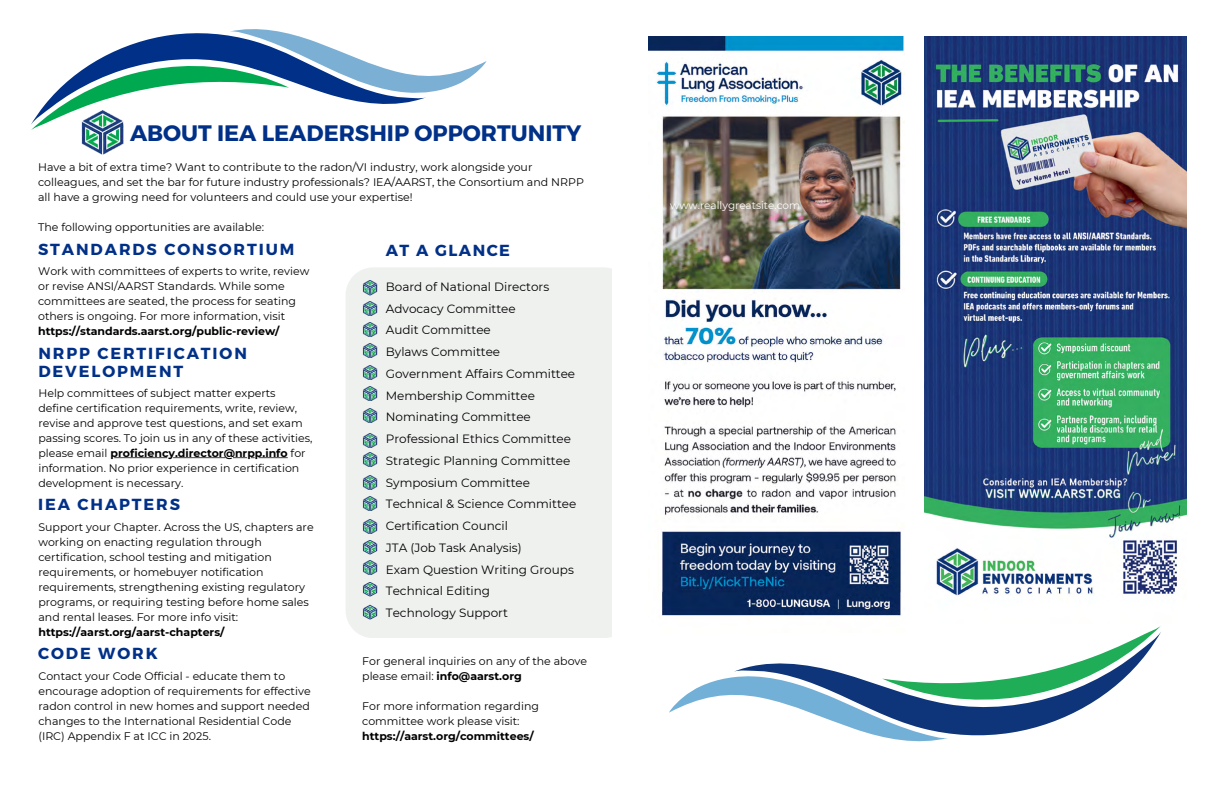
<style>
.page{position:relative;width:1224px;height:792px;background:#fff}
.page>*{position:absolute;margin:0;border:0;box-sizing:border-box;transform-origin:0 0}
.t1{font:700 22.4px "Montserrat";color:#003087}
.t2{font:700 16px/17.2px "Montserrat";letter-spacing:.12em;color:#003087}
.t3{font:700 16px "Montserrat";letter-spacing:.095em;color:#003087}
.t4{font:12px/21.8px "Montserrat";color:#000}
.t5{font:11px/15px "Montserrat";color:#000}
.t6{font:700 11px "Montserrat";color:#000}
.t7{font:10.4px "Montserrat";color:#fff}
.s1{font-weight:700}
</style>
<div class="page">
<svg style="left:31px;top:29px;width:456px;height:101px"></svg>
<img style="left:79px;top:109px;width:47px;height:46px">
<svg style="left:233px;top:457px;width:55px;height:1px"></svg>
<hr style="left:173px;top:457px;width:52px;height:1px;background:#000">
<hr style="left:114px;top:457px;width:53px;height:1px;background:#000">
<div style="left:346px;top:267px;width:266px;height:371px;background:#eff1ef"></div>
<img style="left:362px;top:281px;width:16px;height:14px">
<img style="left:362px;top:302px;width:16px;height:14px">
<img style="left:362px;top:322px;width:16px;height:15px">
<img style="left:362px;top:343px;width:16px;height:15px">
<img style="left:362px;top:366px;width:16px;height:14px">
<img style="left:362px;top:386px;width:16px;height:14px">
<img style="left:362px;top:408px;width:16px;height:15px">
<img style="left:362px;top:433px;width:16px;height:14px">
<img style="left:362px;top:452px;width:16px;height:15px">
<img style="left:362px;top:475px;width:16px;height:14px">
<img style="left:362px;top:497px;width:16px;height:14px">
<img style="left:362px;top:519px;width:16px;height:15px">
<img style="left:362px;top:540px;width:16px;height:14px">
<img style="left:362px;top:561px;width:16px;height:14px">
<img style="left:362px;top:582px;width:16px;height:14px">
<img style="left:362px;top:605px;width:16px;height:14px">
<img style="left:924px;top:37px;width:262px;height:559px">
<img style="left:648px;top:37px;width:257px;height:579px">
<svg style="left:669px;top:626px;width:492px;height:116px"></svg>
<h1 class="t1" style="left:130px;top:119px;width:453px">ABOUT IEA LEADERSHIP OPPORTUNITY</h1>
<p class="t5" style="left:38px;top:160px;width:547px">Have a bit of extra time? Want to contribute to the radon/VI industry, work alongside your colleagues, and set the bar for future industry professionals? IEA/AARST, the Consortium and NRPP all have a growing need for volunteers and could use your expertise!</p>
<p class="t5" style="left:38px;top:220px;width:228px">The following opportunities are available:</p>
<p class="t5" style="left:38px;top:264px;width:273px">Work with committees of experts to write, review or revise ANSI/AARST Standards. While some committees are seated, the process for seating others is ongoing. For more information, visit</p>
<p class="t6" style="left:38px;top:324px;width:243px">https://standards.aarst.org/public-review/</p>
<h2 class="t2" style="left:38px;top:345px;width:210px">NRPP CERTIFICATION<br>DEVELOPMENT</h2>
<h2 class="t2" style="left:38px;top:241px;width:258px">STANDARDS CONSORTIUM</h2>
<h2 class="t3" style="left:386px;top:241px;width:126px">AT A GLANCE</h2>
<p class="t4" style="left:386px;top:275px;width:192px">Board of National Directors<br>Advocacy Committee<br>Audit Committee<br>Bylaws Committee<br>Government Affairs Committee<br>Membership Committee<br>Nominating Committee<br>Professional Ethics Committee<br>Strategic Planning Committee<br>Symposium Committee<br>Technical &amp; Science Committee<br>Certification Council<br>JTA (Job Task Analysis)<br>Exam Question Writing Groups<br>Technical Editing<br>Technology Support</p>
<p class="t5" style="left:38px;top:385px;width:276px">Help committees of subject matter experts define certification requirements, write, review, revise and approve test questions, and set exam passing scores. To join us in any of these activities, please email <span class="s1">proficiency.director@nrpp.info</span> for information. No prior experience in certification development is necessary.</p>
<h2 class="t2" style="left:38px;top:496px;width:143px">IEA CHAPTERS</h2>
<p class="t5" style="left:38px;top:519px;width:277px">Support your Chapter. Across the US, chapters are working on enacting regulation through certification, school testing and mitigation requirements, or homebuyer notification requirements, strengthening existing regulatory programs, or requiring testing before home sales and rental leases. For more info visit:</p>
<p class="t6" style="left:38px;top:624px;width:188px">https://aarst.org/aarst-chapters/</p>
<h2 class="t2" style="left:38px;top:645px;width:121px">CODE WORK</h2>
<p class="t5" style="left:38px;top:668px;width:274px">Contact your Code Official - educate them to encourage adoption of requirements for effective radon control in new homes and support needed changes to the International Residential Code (IRC) Appendix F at ICC in 2025.</p>
<p class="t5" style="left:362px;top:653px;width:226px">For general inquiries on any of the above please email: <span class="s1">info@aarst.org</span></p>
<p class="t5" style="left:362px;top:698px;width:178px">For more information regarding committee work please visit:</p>
<p class="t6" style="left:362px;top:728px;width:173px">https://aarst.org/committees/</p>
<p class="t7" style="left:670px;top:198px;width:131px">www.reallygreatsite.com</p>
</div>
